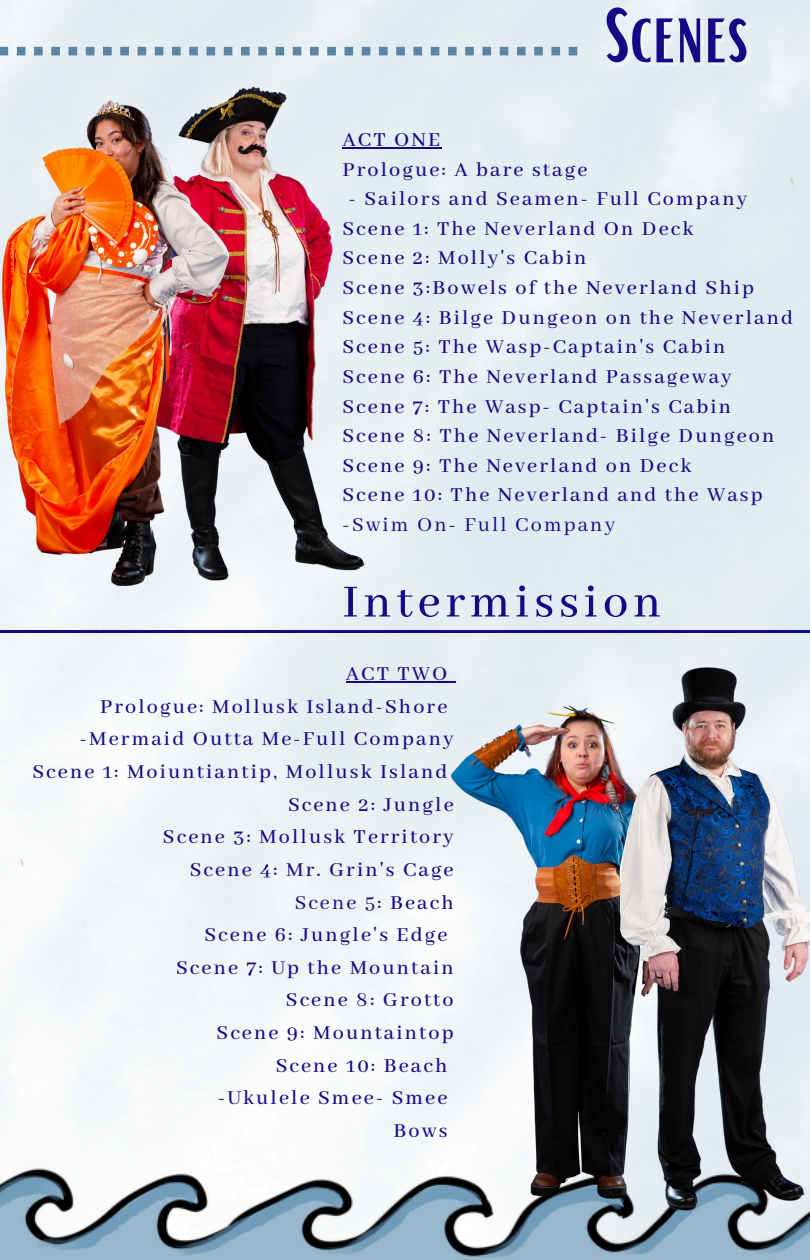
<style>
.page{position:relative;width:810px;height:1260px;background:#fff}
.page>*{position:absolute;margin:0;border:0;box-sizing:border-box;transform-origin:0 0}
.t1{font:75.8px "Bright";color:#170986}
.t2{font:500 50.65px "Abhaya Libre";letter-spacing:.095em;color:#170986}
.t3{font:500 22.15px/32.6px "Abhaya Libre";letter-spacing:.095em;color:#170986}
.t4{font:22.15px "Abhaya Libre";letter-spacing:.095em;color:#170986}
.s1{font-weight:400}
</style>
<div class="page">
<img style="left:0;top:0;width:810px;height:1260px">
<svg style="left:309px;top:47px;width:268px;height:8px;background:#9db7c9"></svg>
<hr style="left:0;top:630px;width:810px;height:3px;background:#170986">
<img style="left:309px;top:51px;width:115px;height:534px">
<img style="left:0;top:33px;width:309px;height:570px">
<img style="left:405px;top:668px;width:112px;height:542px">
<img style="left:517px;top:646px;width:293px;height:564px">
<hr style="left:342px;top:147px;width:100px;height:2px;background:#170986">
<hr style="left:346px;top:681px;width:104px;height:2px;background:#170986">
<svg style="left:450px;top:681px;width:6px;height:2px"></svg>
<h1 class="t1" style="left:604px;top:-13px;width:146px">Scenes</h1>
<p class="t3" style="left:342px;top:126px;width:246px;line-height:29.6px">ACT ONE<br>Prologue: A bare stage</p>
<p class="t3" style="left:342px;top:185px;width:452px;line-height:29.6px">- Sailors and Seamen- Full Company Scene 1: The Neverland On Deck<br>Scene 2: Molly's Cabin<br>Scene 3:Bowels of the Neverland Ship Scene 4: Bilge Dungeon on the Neverland Scene 5: The Wasp-Captain's Cabin<br>Scene 6: The Neverland Passageway Scene 7: The Wasp- Captain's Cabin Scene 8: The Neverland- Bilge Dungeon Scene 9: The Neverland on Deck<br>Scene 10: The Neverland and the Wasp</p>
<p class="t4" style="left:342px;top:512px;width:274px">-Swim On- Full Company</p>
<h2 class="t2" style="left:342px;top:574px;width:320px">Intermission</h2>
<p class="t3" style="left:32px;top:658px;width:423px;text-align:right">ACT TWO<br>Prologue: Mollusk Island-Shore -Mermaid Outta Me-Full Company<br>Scene 1: Moiuntiantip, Mollusk Island<br>Scene 2: Jungle<br>Scene 3: Mollusk Territory<br>Scene 4: Mr. Grin's Cage<br><span class="s1">Scene 5</span>: Beach<br>Scene 6: Jungle's Edge<br>Scene 7: Up the Mountain<br>Scene 8: Grotto<br>Scene 9: Mountaintop<br>Scene 10: Beach<br>-Ukulele Smee- Smee<br>Bows</p>
</div>
